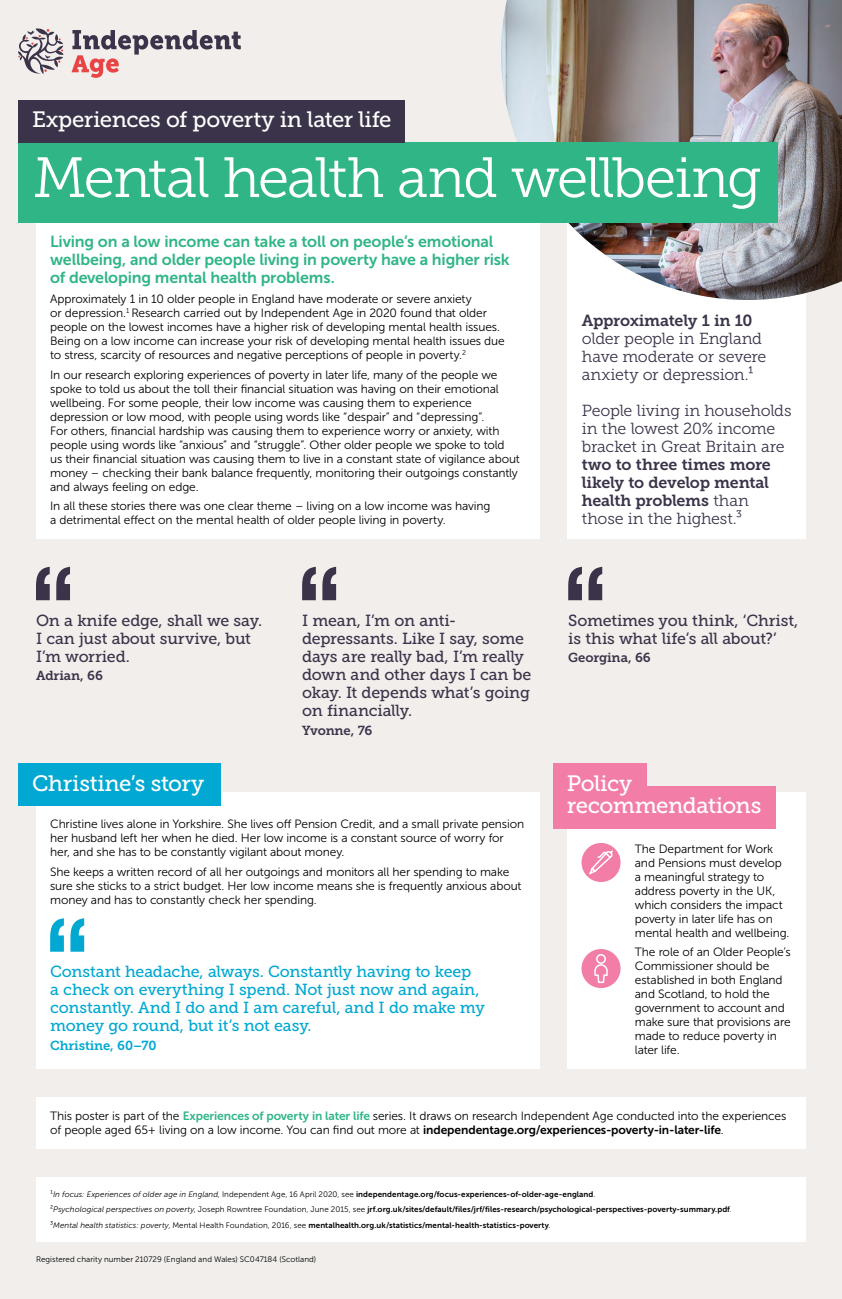
<style>
.page{position:relative;width:842px;height:1299px;background:#fff}
.page>*{position:absolute;margin:0;border:0;box-sizing:border-box;transform-origin:0 0}
.t1{font:56.6px "Museo Slab 300";letter-spacing:-.04em;color:#fff}
.t2{font:22.2px/22.2px "Museo Slab 500";letter-spacing:-.02em;color:#fff}
.Quote_16_18{font:16px/18px "Museo Slab 500";letter-spacing:-.01em;color:#3b334a}
.Quote_16_18-2{font:16px/18px "Museo Slab 300";letter-spacing:-.02em;color:#3b334a}
.Quote_16_18-3{font:16px/18px "Museo Slab 500";letter-spacing:-.015em;color:#00a8d2}
.Body_copy{font:16px/18px "Museo Sans 700";letter-spacing:-.01em;color:#30b586}
.Quote_name{font:13px "Museo Slab 700";letter-spacing:-.01em;color:#3b334a}
.Quote_name-2{font:13px "Museo Slab 700";letter-spacing:-.01em;color:#00a8d2}
.Body_copy-2{font:12px/14px "Museo Sans 300";letter-spacing:-.01em;color:#000}
.Body_copy-3{font:8px "Museo Sans 700";letter-spacing:.01em;color:#000}
.Body_copy-4{font:8px "Museo Sans 300";letter-spacing:.005em;color:#000}
.s1{font-family:"Museo Slab 700"}
.s2{font-family:"Museo Sans 700";color:#30b586}
.s3{font-family:"Museo Sans 700"}
.s4{font-family:"Museo Sans 300"}
.s5{font-family:"Museo Sans 300";font-style:italic}
</style>
<div class="page">
<div style="left:0;top:0;width:842px;height:1298px;background:#f1eeeb"></div>
<div style="left:36px;top:792px;width:504px;height:276px;background:#fff"></div>
<div style="left:568px;top:188px;width:238px;height:350px;background:#fff"></div>
<div style="left:36px;top:205px;width:504px;height:333px;background:#fff"></div>
<svg style="left:568px;top:567px;width:34px;height:33px"></svg>
<svg style="left:302px;top:567px;width:34px;height:33px"></svg>
<svg style="left:36px;top:567px;width:34px;height:33px"></svg>
<svg style="left:50px;top:918px;width:34px;height:33px"></svg>
<svg style="left:18px;top:28px;width:46px;height:46px"></svg>
<svg style="left:72px;top:30px;width:169px;height:48px"></svg>
<img style="left:501px;top:0;width:341px;height:300px">
<div style="left:18px;top:142px;width:760px;height:81px;background:#30b586"></div>
<div style="left:18px;top:100px;width:387px;height:42px;background:#3b334a"></div>
<div style="left:18px;top:762px;width:203px;height:43px;background:#00a8d2"></div>
<div style="left:567px;top:792px;width:239px;height:276px;background:#fff"></div>
<svg style="left:581px;top:842px;width:40px;height:40px"></svg>
<div style="left:581px;top:948px;width:40px;height:40px;background:#f27ea7;border-radius:50%"></div>
<div style="left:553px;top:786px;width:223px;height:43px;background:#f27ea7"></div>
<div style="left:553px;top:762px;width:94px;height:43px;background:#f27ea7"></div>
<svg style="left:588px;top:849px;width:26px;height:26px"></svg>
<svg style="left:594px;top:954px;width:14px;height:29px"></svg>
<div style="left:36px;top:1096px;width:769px;height:52px;background:#fff"></div>
<div style="left:36px;top:1176px;width:769px;height:65px;background:#fff"></div>
<p class="t2" style="left:32px;top:109px;width:361px">Experiences of poverty in later life</p>
<p class="t1" style="left:33px;top:147px;width:730px">Mental health and wellbeing</p>
<p class="Body_copy" style="left:50px;top:232px;width:461px">Living on a low income can take a toll on people’s emotional wellbeing, and older people living in poverty have a higher risk of developing mental health problems.</p>
<p class="Body_copy-2" style="left:50px;top:292px;width:456px">Approximately 1 in 10 older people in England have moderate or severe anxiety<br>or depression.<sup>1</sup> Research carried out by Independent Age in 2020 found that older people on the lowest incomes have a higher risk of developing mental health issues.<br>Being on a low income can increase your risk of developing mental health issues due to stress, scarcity of resources and negative perceptions of people in poverty.<sup>2</sup></p>
<p class="Body_copy-2" style="left:50px;top:367px;width:471px">In our research exploring experiences of poverty in later life, many of the people we spoke to told us about the toll their financial situation was having on their emotional wellbeing. For some people, their low income was causing them to experience depression or low mood, with people using words like “despair” and “depressing”.<br>For others, financial hardship was causing them to experience worry or anxiety, with people using words like “anxious” and “struggle”. Other older people we spoke to told<br>us their financial situation was causing them to live in a constant state of vigilance about money – checking their bank balance frequently, monitoring their outgoings constantly and always feeling on edge.</p>
<p class="Body_copy-2" style="left:50px;top:499px;width:442px">In all these stories there was one clear theme – living on a low income was having a detrimental effect on the mental health of older people living in poverty.</p>
<p class="Quote_16_18" style="left:36px;top:611px;width:228px">On a knife edge, shall we say.<br>I can just about survive, but<br>I’m worried.</p>
<p class="Quote_name" style="left:36px;top:668px;width:68px">Adrian, 66</p>
<p class="t2" style="left:32px;top:772px;width:174px">Christine’s story</p>
<p class="Quote_16_18" style="left:302px;top:611px;width:231px">I mean, I’m on anti&shy;depressants. Like I say, some days are really bad, I’m really down and other days I can be okay. It depends what’s going on financially.</p>
<p class="Quote_name" style="left:302px;top:722px;width:72px">Yvonne, 76</p>
<p class="Body_copy-2" style="left:50px;top:817px;width:475px">Christine lives alone in Yorkshire. She lives off Pension Credit, and a small private pension her husband left her when he died. Her low income is a constant source of worry for her, and she has to be constantly vigilant about money.</p>
<p class="Body_copy-2" style="left:50px;top:865px;width:473px">She keeps a written record of all her outgoings and monitors all her spending to make sure she sticks to a strict budget. Her low income means she is frequently anxious about money and has to constantly check her spending.</p>
<p class="Quote_16_18-3" style="left:50px;top:962px;width:436px">Constant headache, always. Constantly having to keep<br>a check on everything I spend. Not just now and again, constantly. And I do and I am careful, and I do make my money go round, but it’s not easy.</p>
<p class="Quote_name-2" style="left:50px;top:1038px;width:108px">Christine, 60–70</p>
<p class="Quote_16_18-2" style="left:582px;top:312px;width:186px"><span class="s1">Approximately 1 in 10 </span>older people in England have moderate or severe anxiety or depression.¹</p>
<p class="Quote_16_18-2" style="left:582px;top:402px;width:211px">People living in households in the lowest 20% income bracket in Great Britain are <span class="s1">two to three times more likely to develop mental health problems</span> than those in the highest.³</p>
<p class="Quote_16_18" style="left:568px;top:611px;width:232px">Sometimes you think, ‘Christ, is this what life’s all about?’</p>
<p class="Quote_name" style="left:568px;top:650px;width:84px">Georgina, 66</p>
<p class="t2" style="left:567px;top:772px;width:196px">Policy recommendations</p>
<p class="Body_copy-2" style="left:635px;top:841px;width:156px">The Department for Work and Pensions must develop a meaningful strategy to address poverty in the UK, which considers the impact poverty in later life has on mental health and wellbeing.</p>
<p class="Body_copy-2" style="left:635px;top:945px;width:158px">The role of an Older People’s<br>Commissioner should be established in both England and Scotland, to hold the government to account and make sure that provisions are made to reduce poverty in later life.</p>
<p class="Body_copy-2" style="left:50px;top:1109px;width:738px">This poster is part of the <span class="s2">Experiences of poverty in later life</span> series. It draws on research Independent Age conducted into the experiences of people aged 65+ living on a low income. You can find out more at <span class="s3">independentage.org/experiences-poverty-in-later-life</span>.</p>
<p class="Body_copy-3" style="left:50px;top:1189px;width:547px"><span class="s4">¹</span><span class="s5">In focus: Experiences of older age in England</span><span class="s4">, Independent Age, 16 April 2020, see</span> independentage.org/focus-experiences-of-older-age-england<span class="s4">.</span></p>
<p class="Body_copy-3" style="left:50px;top:1204px;width:683px"><span class="s4">²</span><span class="s5">Psychological perspectives on poverty</span><span class="s4">, Joseph Rowntree Foundation, June 2015, see</span> jrf.org.uk/sites/default/files/jrf/files-research/psychological-perspectives-poverty-summary.pdf<span class="s4">.</span></p>
<p class="Body_copy-3" style="left:50px;top:1220px;width:502px"><span class="s4">³</span><span class="s5">Mental health statistics: poverty</span><span class="s4">, Mental Health Foundation, 2016, see</span> mentalhealth.org.uk/statistics/mental-health-statistics-poverty<span class="s4">.</span></p>
<p class="Body_copy-4" style="left:36px;top:1254px;width:282px">Registered charity number 210729 (England and Wales) SC047184 (Scotland)</p>
</div>
